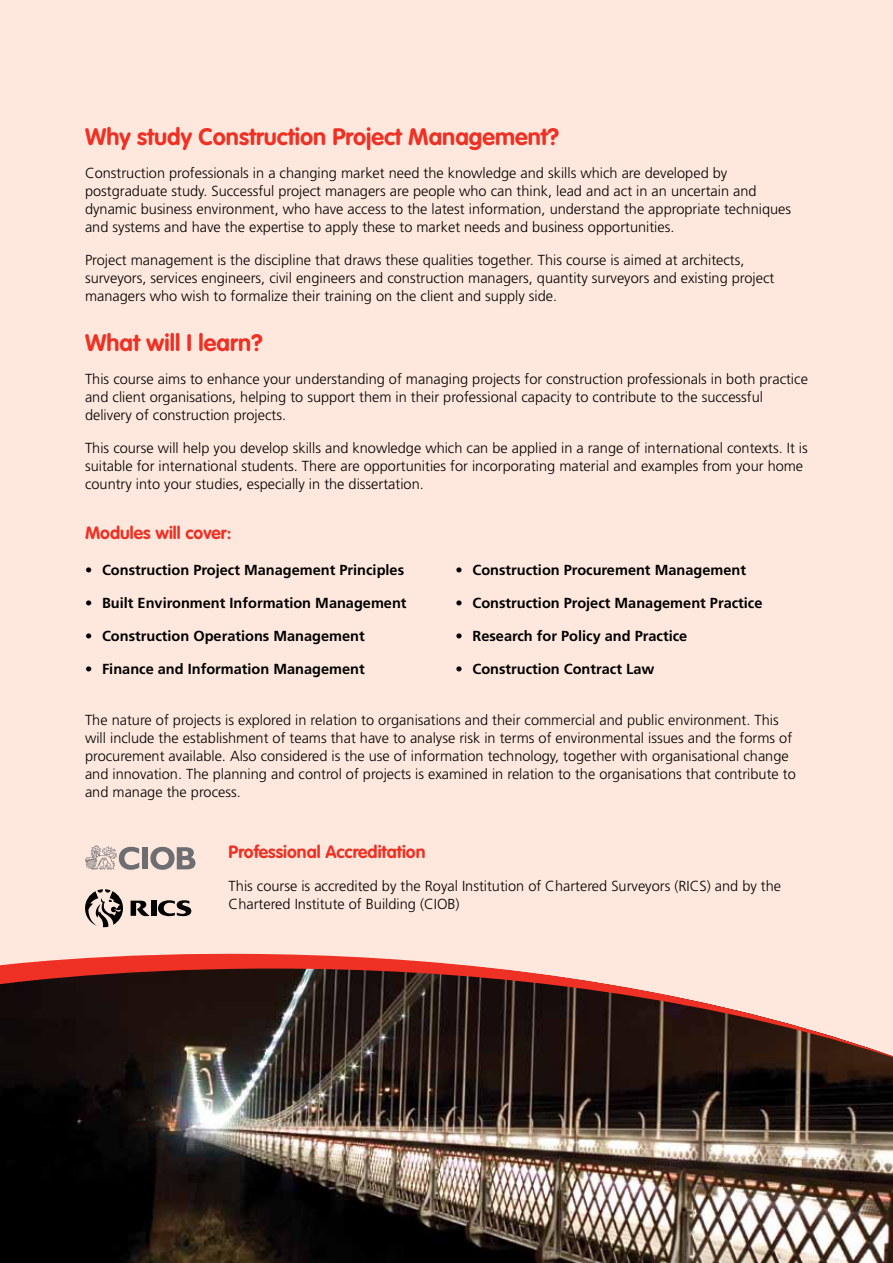
<style>
.page{position:relative;width:893px;height:1263px;background:#fee8dd}
.page>*{position:absolute;margin:0;border:0;box-sizing:border-box;transform-origin:0 0}
.No_Spacing{font:700 23.55px "VAG Rounded";color:#ee3124}
.No_Spacing-2{font:700 17.55px "VAG Rounded";color:#ee3124}
.No_Spacing-3{font:300 14.55px/18px "Frutiger";color:#000}
.No_Spacing-4{font:700 14.55px "Frutiger";color:#000}
</style>
<div class="page">
<img style="left:0;top:1057px;width:893px;height:206px">
<svg style="left:0;top:903px;width:893px;height:154px"></svg>
<svg style="left:85px;top:845px;width:54px;height:25px"></svg>
<div style="left:142px;top:847px;width:6px;height:22px;background:#6d6e71"></div>
<svg style="left:150px;top:847px;width:45px;height:23px"></svg>
<svg style="left:158px;top:900px;width:33px;height:16px"></svg>
<div style="left:151px;top:901px;width:5px;height:15px;background:#000"></div>
<svg style="left:131px;top:901px;width:19px;height:15px"></svg>
<svg style="left:85px;top:889px;width:38px;height:38px"></svg>
<p class="No_Spacing" style="left:85px;top:123px;width:476px">Why study Construction Project Management?</p>
<p class="No_Spacing-3" style="left:85px;top:164px;width:708px">Construction professionals in a changing market need the knowledge and skills which are developed by postgraduate study. Successful project managers are people who can think, lead and act in an uncertain and dynamic business environment, who have access to the latest information, understand the appropriate techniques and systems and have the expertise to apply these to market needs and business opportunities.</p>
<p class="No_Spacing-3" style="left:85px;top:251px;width:691px">Project management is the discipline that draws these qualities together. This course is aimed at architects, surveyors, services engineers, civil engineers and construction managers, quantity surveyors and existing project managers who wish to formalize their training on the client and supply side.</p>
<p class="No_Spacing" style="left:85px;top:329px;width:179px">What will I learn?</p>
<p class="No_Spacing-3" style="left:85px;top:370px;width:724px">This course aims to enhance your understanding of managing projects for construction professionals in both practice and client organisations, helping to support them in their professional capacity to contribute to the successful delivery of construction projects.</p>
<p class="No_Spacing-3" style="left:85px;top:439px;width:724px">This course will help you develop skills and knowledge which can be applied in a range of international contexts. It is suitable for international students. There are opportunities for incorporating material and examples from your home country into your studies, especially in the dissertation.</p>
<p class="No_Spacing-2" style="left:85px;top:523px;width:148px">Modules will cover:</p>
<p class="No_Spacing-4" style="left:85px;top:561px;width:321px">• Construction Project Management Principles</p>
<p class="No_Spacing-4" style="left:85px;top:594px;width:323px">• Built Environment Information Management</p>
<p class="No_Spacing-4" style="left:85px;top:627px;width:281px">• Construction Operations Management</p>
<p class="No_Spacing-4" style="left:85px;top:660px;width:281px">• Finance and Information Management</p>
<p class="No_Spacing-4" style="left:455px;top:561px;width:292px">• Construction Procurement Management</p>
<p class="No_Spacing-4" style="left:455px;top:594px;width:308px">• Construction Project Management Practice</p>
<p class="No_Spacing-4" style="left:455px;top:627px;width:233px">• Research for Policy and Practice</p>
<p class="No_Spacing-4" style="left:455px;top:660px;width:200px">• Construction Contract Law</p>
<p class="No_Spacing-3" style="left:85px;top:710px;width:712px">The nature of projects is explored in relation to organisations and their commercial and public environment. This will include the establishment of teams that have to analyse risk in terms of environmental issues and the forms of procurement available. Also considered is the use of information technology, together with organisational change and innovation. The planning and control of projects is examined in relation to the organisations that contribute to and manage the process.</p>
<p class="No_Spacing-2" style="left:229px;top:842px;width:198px">Professional Accreditation</p>
<p class="No_Spacing-3" style="left:229px;top:877px;width:554px">This course is accredited by the Royal Institution of Chartered Surveyors (RICS) and by the<br>Chartered Institute of Building (CIOB)</p>
</div>
